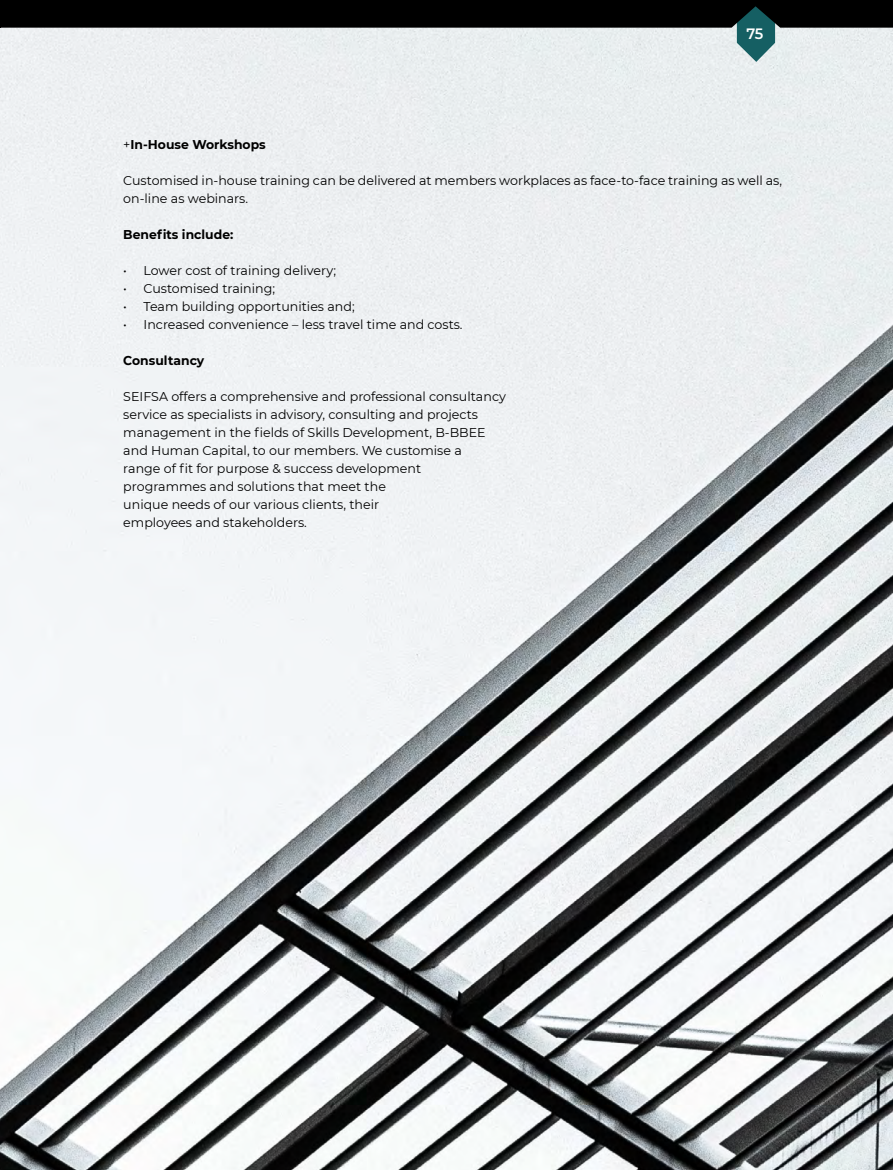
<style>
.page{position:relative;width:893px;height:1170px;background:#fff}
.page>*{position:absolute;margin:0;border:0;box-sizing:border-box;transform-origin:0 0}
.t1{font:600 15px "Montserrat";color:#fff}
.t2{font:12.75px/18px "Montserrat";color:#000}
.t3{font:700 12.75px "Montserrat";color:#000}
.s1{font-weight:400}
</style>
<div class="page">
<img style="left:0;top:62px;width:893px;height:1107px">
<svg style="left:0;top:0;width:893px;height:62px;background:#7e8283"></svg>
<p class="t1" style="left:746px;top:23px;width:19px">75</p>
<p class="t3" style="left:123px;top:135px;width:144px"><span class="s1">+</span>In-House Workshops</p>
<p class="t2" style="left:123px;top:171px;width:660px">Customised in-house training can be delivered at members workplaces as face-to-face training as well as, on-line as webinars.</p>
<p class="t3" style="left:123px;top:225px;width:112px">Benefits include:</p>
<p class="t2" style="left:123px;top:261px;width:214px">• Lower cost of training delivery;</p>
<p class="t2" style="left:123px;top:279px;width:153px">• Customised training;</p>
<p class="t2" style="left:123px;top:297px;width:233px">• Team building opportunities and;</p>
<p class="t2" style="left:123px;top:315px;width:341px">• Increased convenience – less travel time and costs.</p>
<p class="t3" style="left:123px;top:351px;width:82px">Consultancy</p>
<p class="t2" style="left:123px;top:387px;width:384px">SEIFSA offers a comprehensive and professional consultancy service as specialists in advisory, consulting and projects management in the fields of Skills Development, B-BBEE and Human Capital, to our members. We customise a<br>range of fit for purpose &amp; success development programmes and solutions that meet the<br>unique needs of our various clients, their<br>employees and stakeholders.</p>
</div>
